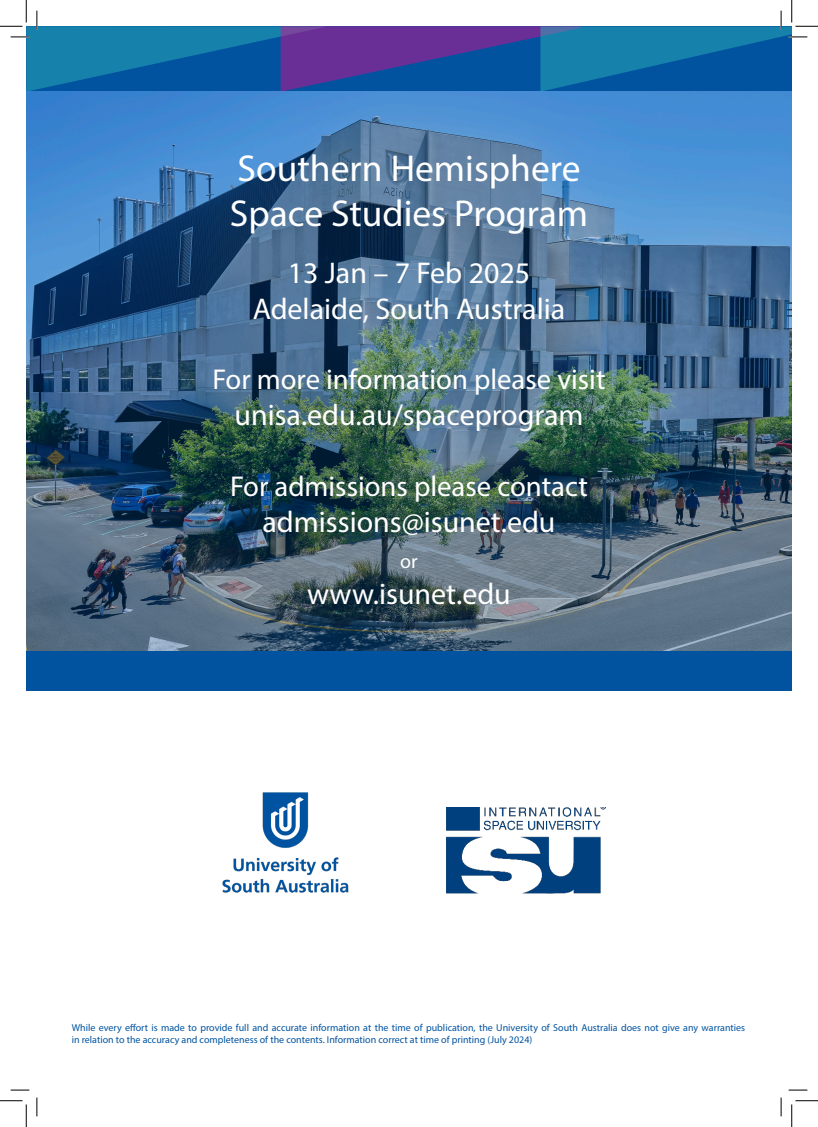
<style>
.page{position:relative;width:818px;height:1127px;background:#fff}
.page>*{position:absolute;margin:0;border:0;box-sizing:border-box;transform-origin:0 0}
.t1{font:37.5px "Myriad Pro";color:#fff}
.t2{font:30px "Myriad Pro";color:#fff}
.t3{font:28.75px "Myriad Pro";color:#fff}
.t4{font:20px "Myriad Pro";color:#fff}
.t5{font:10px/12px "Myriad Pro";color:#0153a0}
</style>
<div class="page">
<div style="left:26px;top:26px;width:766px;height:665px;background:#0153a0"></div>
<img style="left:446px;top:807px;width:160px;height:87px">
<img style="left:222px;top:792px;width:127px;height:101px">
<img style="left:26px;top:92px;width:766px;height:558px">
<svg style="left:11px;top:1089px;width:18px;height:1px"></svg>
<svg style="left:788px;top:1089px;width:19px;height:1px"></svg>
<svg style="left:36px;top:1097px;width:2px;height:18px"></svg>
<svg style="left:780px;top:1097px;width:2px;height:18px"></svg>
<svg style="left:0;top:1100px;width:27px;height:26px"></svg>
<svg style="left:0;top:0;width:818px;height:92px"></svg>
<svg style="left:791px;top:1100px;width:27px;height:26px"></svg>
<p class="t1" style="left:237px;top:145px;width:344px">Southern Hemisphere</p>
<p class="t1" style="left:230px;top:190px;width:360px">Space Studies Program</p>
<p class="t2" style="left:288px;top:254px;width:244px">13 Jan – 7 Feb 2025</p>
<p class="t2" style="left:253px;top:290px;width:314px">Adelaide, South Australia</p>
<p class="t3" style="left:212px;top:362px;width:395px">For more information please visit</p>
<p class="t2" style="left:234px;top:397px;width:350px">unisa.edu.au/spaceprogram</p>
<p class="t3" style="left:230px;top:468px;width:359px">For admissions please contact</p>
<p class="t2" style="left:262px;top:503px;width:294px">admissions@isunet.edu</p>
<p class="t4" style="left:400px;top:549px;width:19px">or</p>
<p class="t2" style="left:307px;top:575px;width:205px">www.isunet.edu</p>
<p class="t5" style="left:72px;top:1020px;width:675px">While every effort is made to provide full and accurate information at the time of publication, the University of South Australia does not give any warranties in relation to the accuracy and completeness of the contents. Information correct at time of printing (July 2024)</p>
</div>
